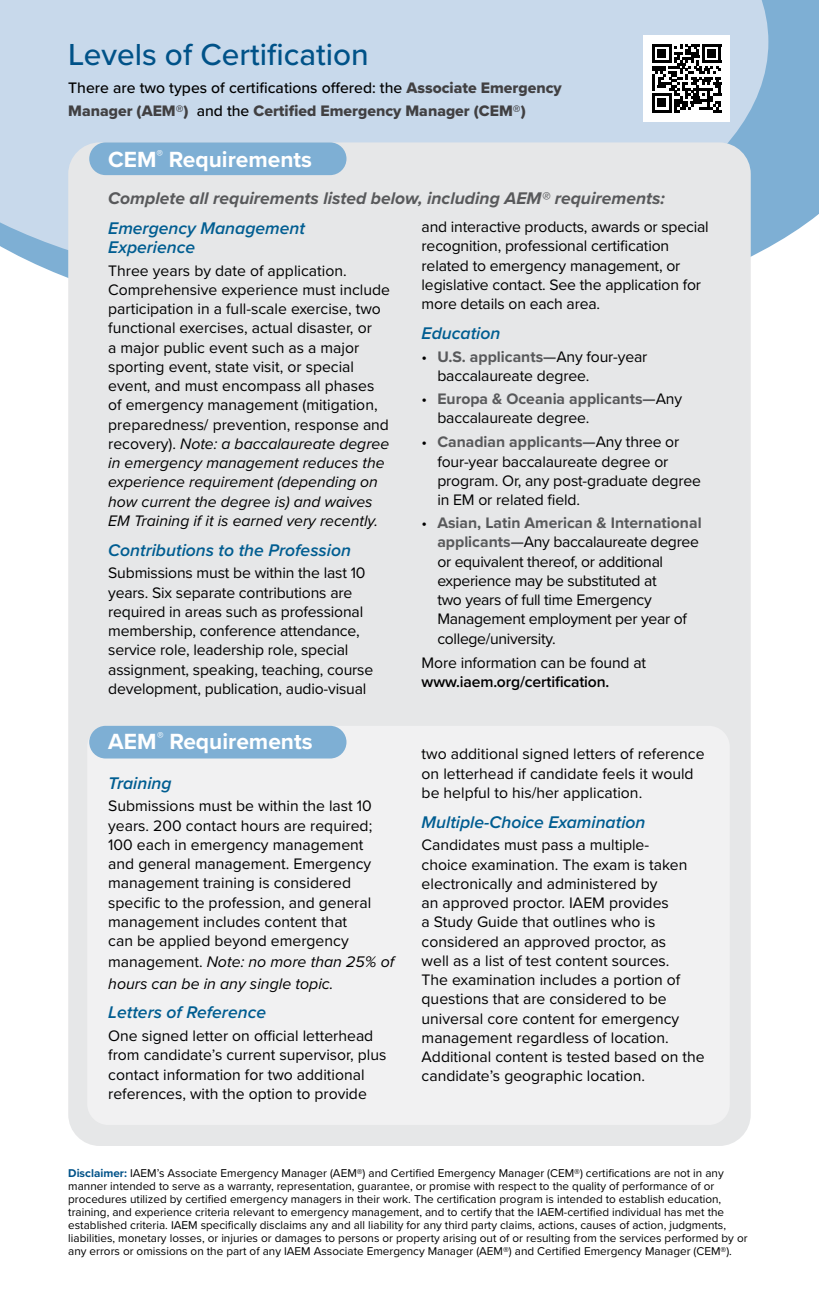
<style>
.page{position:relative;width:819px;height:1292px;background:#fff}
.page>*{position:absolute;margin:0;border:0;box-sizing:border-box;transform-origin:0 0}
.title_2{font:500 31.5px "Proxima Nova";color:#005288}
.subhead{font:700 22.75px "Proxima Nova";color:#fff}
.subhead_2{font:italic 600 17.5px/19.2px "Proxima Nova";color:#005d91}
.text{font:italic 700 17.5px "Proxima Nova";color:#58595b}
.text-2{font:italic 15.92px/21.2px "Proxima Nova";color:#000}
.text-3{font:15.75px/19.2px "Proxima Nova";color:#000}
.text-4{font:15.75px/19.2px "Proxima Nova";letter-spacing:-.02em;color:#000}
.text-5{font:15.75px/22.8px "Proxima Nova Extrabld";color:#414042}
.t1{font:700 15.75px/19.2px "Proxima Nova";color:#58595b}
.subhead-2{font:11.72px/13.1px "Proxima Nova";color:#000}
.s1{font-family:"Proxima Nova";font-weight:500;color:#000}
.s2{font-style:italic}
.s3{font-weight:700;color:#58595b}
.s4{font-weight:400;color:#000}
.s5{font-weight:600}
.s6{font-style:normal;font-size:15.75px}
.s7{font-weight:700;color:#005288}
</style>
<div class="page">
<div style="left:768px;top:0;width:51px;height:248px;background:#7eafd4"></div>
<div style="left:0;top:0;width:768px;height:278px;background:#c8d9eb"></div>
<div style="left:68px;top:142px;width:683px;height:1004px;background:#e6e7e8;border-radius:32px"></div>
<div style="left:89px;top:142px;width:257px;height:33px;background:#7eafd4;border-radius:16px"></div>
<div style="left:87px;top:726px;width:643px;height:399px;background:#f1f1f2;border-radius:21px"></div>
<div style="left:89px;top:726px;width:257px;height:32px;background:#7eafd4;border-radius:16px"></div>
<div style="left:644px;top:35px;width:86px;height:86px;background:#fff"></div>
<svg style="left:652px;top:44px;width:69px;height:68px"></svg>
<hr style="left:652px;top:110px;width:20px;height:2px;background:#000">
<div style="left:658px;top:99px;width:8px;height:8px;background:#000"></div>
<p class="title_2" style="left:68px;top:31px;width:302px">Levels of Certification</p>
<p class="text-5" style="left:68px;top:76px;width:495px"><span class="s1">There are two types of certifications offered: the</span> Associate Emergency<br>Manager (AEM®) <span class="s1">and the</span> Certified Emergency Manager (CEM®)</p>
<p class="subhead" style="left:108px;top:142px;width:205px">CEM<sup>®</sup> Requirements</p>
<p class="text" style="left:108px;top:185px;width:558px">Complete all requirements listed below, including AEM® requirements:</p>
<p class="subhead_2" style="left:108px;top:217px;width:198px">Emergency Management<br>Experience</p>
<p class="text-3" style="left:108px;top:260px;width:283px">Three years by date of application.<br>Comprehensive experience must include participation in a full-scale exercise, two functional exercises, actual disaster, or<br>a major public event such as a major sporting event, state visit, or special event, and must encompass all phases of emergency management (mitigation, preparedness/ prevention, response and recovery). <span class="s2">Note: a baccalaureate degree in emergency management reduces the experience requirement (depending on how current the degree is) and waives EM Training if it is earned very recently.</span></p>
<p class="subhead_2" style="left:108px;top:539px;width:244px">Contributions to the Profession</p>
<p class="text-3" style="left:108px;top:563px;width:267px">Submissions must be within the last 10 years. Six separate contributions are required in areas such as professional membership, conference attendance, service role, leadership role, special assignment, speaking, teaching, course development, publication, audio-visual</p>
<p class="text-3" style="left:422px;top:217px;width:289px">and interactive products, awards or special recognition, professional certification related to emergency management, or legislative contact. See the application for more details on each area.</p>
<p class="subhead_2" style="left:422px;top:323px;width:80px">Education</p>
<p class="text-3" style="left:437px;top:346px;width:212px;text-indent:-16px">• <span class="s3">U.S. applicants—</span>Any four-year baccalaureate degree.</p>
<p class="t1" style="left:437px;top:388px;width:246px;text-indent:-16px"><span class="s4">•</span> Europa &amp; Oceania applicants—<span class="s4">Any baccalaureate degree.</span></p>
<p class="text-3" style="left:437px;top:432px;width:265px;text-indent:-16px">• <span class="s3">Canadian applicants—</span>Any three or four‑year baccalaureate degree or program. Or, any post-graduate degree in EM or related field.</p>
<p class="text-4" style="left:437px;top:512px;width:266px;text-indent:-16px">• <span class="s3">Asian, Latin American &amp; International applicants—</span>Any baccalaureate degree or equivalent thereof, or additional experience may be substituted at<br>two years of full time Emergency Management employment per year of college/university.</p>
<p class="text-3" style="left:422px;top:652px;width:226px">More information can be found at <span class="s5">www.iaem.org/certification.</span></p>
<p class="subhead" style="left:108px;top:724px;width:206px">AEM<sup>®</sup> Requirements</p>
<p class="subhead_2" style="left:108px;top:772px;width:65px">Training</p>
<p class="text-3" style="left:108px;top:796px;width:266px">Submissions must be within the last 10 years. 200 contact hours are required; 100 each in emergency management and general management. Emergency management training is considered specific to the profession, and general management includes content that can be applied beyond emergency</p>
<p class="text-2" style="left:108px;top:950px;width:288px"><span class="s6">management.</span> Note: no more than 25% of hours can be in any single topic.</p>
<p class="subhead_2" style="left:108px;top:1002px;width:159px">Letters of Reference</p>
<p class="text-3" style="left:108px;top:1025px;width:280px">One signed letter on official letterhead from candidate’s current supervisor, plus contact information for two additional references, with the option to provide</p>
<p class="text-3" style="left:422px;top:743px;width:285px">two additional signed letters of reference on letterhead if candidate feels it would be helpful to his/her application.</p>
<p class="subhead_2" style="left:422px;top:811px;width:225px">Multiple-Choice Examination</p>
<p class="text-3" style="left:422px;top:834px;width:285px">Candidates must pass a multiple-<br>choice examination. The exam is taken electronically and administered by<br>an approved proctor. IAEM provides<br>a Study Guide that outlines who is considered an approved proctor, as<br>well as a list of test content sources.<br>The examination includes a portion of questions that are considered to be universal core content for emergency management regardless of location.<br>Additional content is tested based on the candidate’s geographic location.</p>
<p class="subhead-2" style="left:68px;top:1165px;width:681px"><span class="s7">Disclaimer:</span> IAEM’s Associate Emergency Manager (AEM®) and Certified Emergency Manager (CEM®) certifications are not in any manner intended to serve as a warranty, representation, guarantee, or promise with respect to the quality of performance of or procedures utilized by certified emergency managers in their work. The certification program is intended to establish education, training, and experience criteria relevant to emergency management, and to certify that the IAEM-certified individual has met the established criteria. IAEM specifically disclaims any and all liability for any third party claims, actions, causes of action, judgments, liabilities, monetary losses, or injuries or damages to persons or property arising out of or resulting from the services performed by or any errors or omissions on the part of any IAEM Associate Emergency Manager (AEM®) and Certified Emergency Manager (CEM®).</p>
</div>
